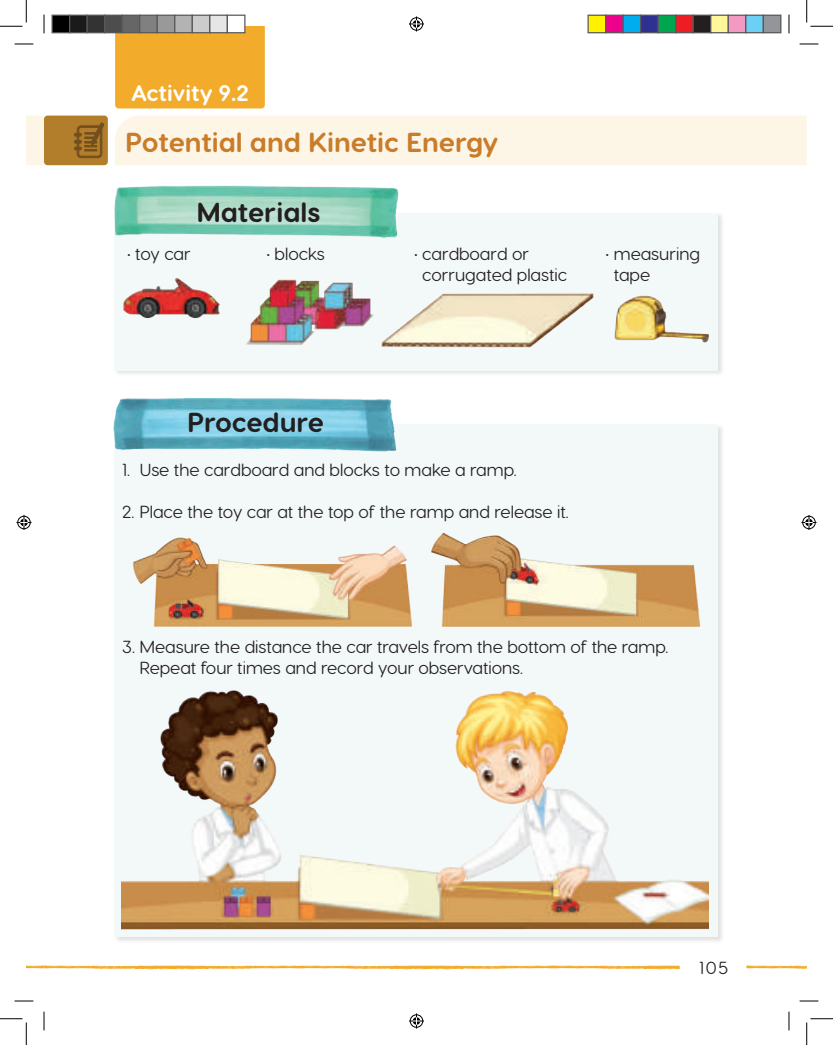
<style>
.page{position:relative;width:833px;height:1045px;background:#fff}
.page>*{position:absolute;margin:0;border:0;box-sizing:border-box;transform-origin:0 0}
.t1{font:700 27.5px "Visby Round CF";color:#c97c29}
.t2{font:700 27.5px "Visby Round CF";letter-spacing:-.005em;color:#231f20}
.t3{font:700 22.5px "Visby Round CF";color:#fff}
.t4{font:17.5px/21px "Visby Round CF";color:#231f20}
</style>
<div class="page">
<svg style="left:26px;top:116px;width:18px;height:49px"></svg>
<div style="left:113px;top:423px;width:611px;height:520px;background:#231f20;opacity:.13"></div>
<div style="left:115px;top:424px;width:602px;height:513px;background:#f3f8f8"></div>
<img style="left:113px;top:398px;width:284px;height:61px">
<div style="left:113px;top:212px;width:611px;height:164px;background:#f2f2f2"></div>
<div style="left:115px;top:213px;width:602px;height:157px;background:#f3f8f8"></div>
<img style="left:113px;top:185px;width:287px;height:58px">
<div style="left:115px;top:116px;width:691px;height:49px;background:#fdf5e6"></div>
<div style="left:44px;top:116px;width:64px;height:49px;background:#b37e2b;border-radius:4px"></div>
<svg style="left:74px;top:122px;width:30px;height:36px"></svg>
<div style="left:115px;top:26px;width:150px;height:82px;background:#f3ab2b"></div>
<img style="left:123px;top:278px;width:97px;height:40px">
<img style="left:246px;top:279px;width:127px;height:66px">
<img style="left:373px;top:293px;width:221px;height:55px">
<img style="left:614px;top:295px;width:95px;height:48px">
<img style="left:121px;top:690px;width:586px;height:239px">
<img style="left:133px;top:537px;width:280px;height:89px">
<img style="left:431px;top:532px;width:270px;height:94px">
<svg style="left:746px;top:965px;width:60px;height:4px"></svg>
<svg style="left:26px;top:965px;width:653px;height:4px;background:#f6c875"></svg>
<svg style="left:15px;top:43px;width:18px;height:2px"></svg>
<svg style="left:799px;top:43px;width:18px;height:2px"></svg>
<svg style="left:15px;top:1000px;width:18px;height:1px"></svg>
<svg style="left:799px;top:1000px;width:18px;height:1px"></svg>
<svg style="left:43px;top:15px;width:2px;height:18px"></svg>
<svg style="left:43px;top:1011px;width:2px;height:19px"></svg>
<svg style="left:788px;top:15px;width:1px;height:18px"></svg>
<svg style="left:788px;top:1011px;width:1px;height:19px"></svg>
<svg style="left:0;top:0;width:27px;height:27px"></svg>
<svg style="left:0;top:1018px;width:27px;height:27px"></svg>
<svg style="left:806px;top:0;width:26px;height:27px"></svg>
<svg style="left:806px;top:1018px;width:26px;height:27px"></svg>
<svg style="left:409px;top:16px;width:15px;height:15px"></svg>
<svg style="left:409px;top:1013px;width:15px;height:15px"></svg>
<svg style="left:16px;top:515px;width:15px;height:15px"></svg>
<svg style="left:801px;top:515px;width:15px;height:15px"></svg>
<div style="left:52px;top:15px;width:18px;height:18px;background:#000"></div>
<div style="left:51px;top:15px;width:19px;height:18px;border:1px solid #595959"></div>
<div style="left:70px;top:15px;width:17px;height:18px;background:#1a1a1a"></div>
<div style="left:69px;top:15px;width:19px;height:18px;border:1px solid #595959"></div>
<div style="left:87px;top:15px;width:18px;height:18px;background:#333"></div>
<div style="left:86px;top:15px;width:19px;height:18px;border:1px solid #595959"></div>
<div style="left:105px;top:15px;width:17px;height:18px;background:#4d4d4d"></div>
<div style="left:104px;top:15px;width:19px;height:18px;border:1px solid #595959"></div>
<div style="left:122px;top:15px;width:18px;height:18px;background:#666"></div>
<div style="left:121px;top:15px;width:19px;height:18px;border:1px solid #595959"></div>
<div style="left:140px;top:15px;width:17px;height:18px;background:#808080"></div>
<div style="left:139px;top:15px;width:19px;height:18px;border:1px solid #595959"></div>
<div style="left:157px;top:15px;width:18px;height:18px;background:#999"></div>
<div style="left:156px;top:15px;width:19px;height:18px;border:1px solid #595959"></div>
<div style="left:175px;top:15px;width:17px;height:18px;background:#b3b3b3"></div>
<div style="left:174px;top:15px;width:19px;height:18px;border:1px solid #595959"></div>
<div style="left:192px;top:15px;width:18px;height:18px;background:#ccc"></div>
<div style="left:191px;top:15px;width:19px;height:18px;border:1px solid #595959"></div>
<div style="left:210px;top:15px;width:17px;height:18px;background:#e6e6e6"></div>
<div style="left:209px;top:15px;width:19px;height:18px;border:1px solid #595959"></div>
<div style="left:227px;top:15px;width:18px;height:18px;background:#fff"></div>
<div style="left:226px;top:15px;width:19px;height:18px;border:1px solid #595959"></div>
<div style="left:587px;top:15px;width:18px;height:18px;background:#fff101"></div>
<div style="left:587px;top:15px;width:19px;height:18px;border:1px solid #595959"></div>
<div style="left:605px;top:15px;width:17px;height:18px;background:#ed028c"></div>
<div style="left:604px;top:15px;width:19px;height:18px;border:1px solid #595959"></div>
<div style="left:622px;top:15px;width:18px;height:18px;background:#00aeef"></div>
<div style="left:622px;top:15px;width:19px;height:18px;border:1px solid #595959"></div>
<div style="left:640px;top:15px;width:17px;height:18px;background:#2e3092"></div>
<div style="left:639px;top:15px;width:19px;height:18px;border:1px solid #595959"></div>
<div style="left:657px;top:15px;width:18px;height:18px;background:#00a54f"></div>
<div style="left:657px;top:15px;width:19px;height:18px;border:1px solid #595959"></div>
<div style="left:675px;top:15px;width:17px;height:18px;background:#ee1d23"></div>
<div style="left:674px;top:15px;width:19px;height:18px;border:1px solid #595959"></div>
<div style="left:692px;top:15px;width:18px;height:18px;background:#231f20"></div>
<div style="left:692px;top:15px;width:19px;height:18px;border:1px solid #595959"></div>
<div style="left:710px;top:15px;width:17px;height:18px;background:#fff79a"></div>
<div style="left:709px;top:15px;width:19px;height:18px;border:1px solid #595959"></div>
<div style="left:727px;top:15px;width:18px;height:18px;background:#f499c2"></div>
<div style="left:727px;top:15px;width:19px;height:18px;border:1px solid #595959"></div>
<div style="left:745px;top:15px;width:17px;height:18px;background:#6bcff6"></div>
<div style="left:744px;top:15px;width:19px;height:18px;border:1px solid #595959"></div>
<div style="left:762px;top:15px;width:18px;height:18px;background:#939598"></div>
<div style="left:762px;top:15px;width:19px;height:18px;border:1px solid #595959"></div>
<p class="t3" style="left:131px;top:78px;width:119px">Activity 9.2</p>
<h1 class="t1" style="left:125px;top:125px;width:374px">Potential and Kinetic Energy</h1>
<h1 class="t2" style="left:197px;top:194px;width:125px">Materials</h1>
<p class="t4" style="left:127px;top:243px;width:65px">• toy car</p>
<p class="t4" style="left:266px;top:243px;width:60px">• blocks</p>
<p class="t4" style="left:613px;top:243px;width:88px;text-indent:-8px">• measuring tape</p>
<p class="t4" style="left:422px;top:243px;width:146px;text-indent:-8px">• cardboard or corrugated plastic</p>
<h1 class="t2" style="left:187px;top:405px;width:138px">Procedure</h1>
<p class="t4" style="left:122px;top:459px;width:396px">1. Use the cardboard and blocks to make a ramp.</p>
<p class="t4" style="left:122px;top:501px;width:448px">2. Place the toy car at the top of the ramp and release it.</p>
<p class="t4" style="left:140px;top:636px;width:529px;text-indent:-18px">3. Measure the distance the car travels from the bottom of the ramp.<br>Repeat four times and record your observations.</p>
<p class="t4" style="left:698px;top:957px;width:31px">105</p>
</div>
